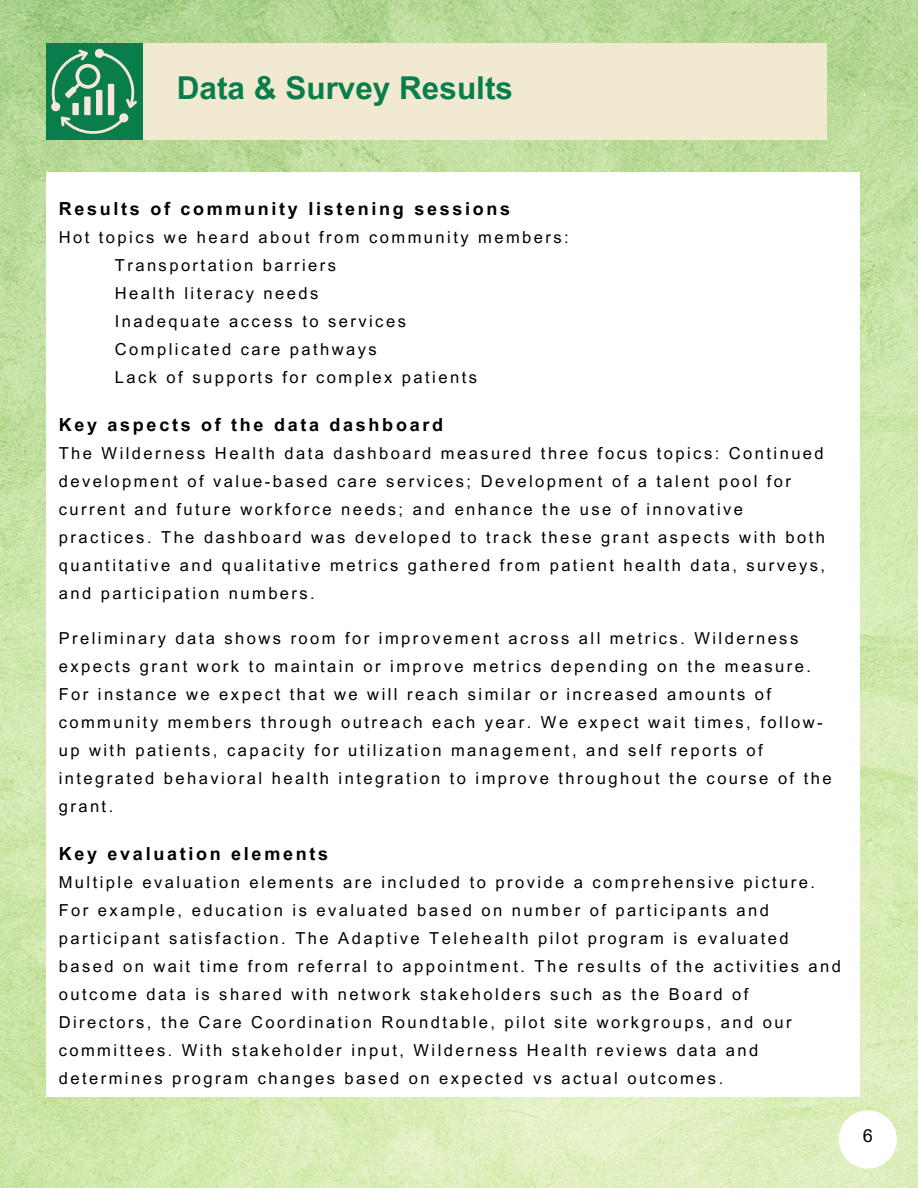
<style>
.page{position:relative;width:918px;height:1188px;background:#fff}
.page>*{position:absolute;margin:0;border:0;box-sizing:border-box;transform-origin:0 0}
.t1{font:700 31.5px "Arial MT Pro";color:#097d4c}
.t2{font:700 18px "Arial MT Pro";letter-spacing:.15em;color:#000}
.t3{font:18px "Arial MT Pro";color:#000}
.t4{font:16.5px/28px "Arial MT Pro";letter-spacing:.15em;color:#000}
</style>
<div class="page">
<img style="left:0;top:0;width:918px;height:1188px">
<div style="left:46px;top:172px;width:813px;height:924px;background:#fff"></div>
<div style="left:46px;top:44px;width:781px;height:96px;background:#f1ead1"></div>
<div style="left:46px;top:44px;width:96px;height:96px;background:#097d4c"></div>
<svg style="left:51px;top:49px;width:86px;height:85px"></svg>
<div style="left:839px;top:1110px;width:58px;height:59px;background:#fff;border-radius:50%"></div>
<p class="t1" style="left:177px;top:76px;width:338px">Data &amp; Survey Results</p>
<p class="t2" style="left:59px;top:202px;width:453px">Results of community listening sessions</p>
<h1 class="t4" style="left:59px;top:225px;width:512px">Hot topics we heard about from community members:</h1>
<p class="t4" style="left:115px;top:253px;width:223px">Transportation barriers</p>
<p class="t4" style="left:115px;top:281px;width:205px">Health literacy needs</p>
<p class="t4" style="left:115px;top:309px;width:293px">Inadequate access to services</p>
<p class="t4" style="left:115px;top:337px;width:263px">Complicated care pathways</p>
<p class="t4" style="left:115px;top:365px;width:364px">Lack of supports for complex patients</p>
<p class="t2" style="left:59px;top:418px;width:386px">Key aspects of the data dashboard</p>
<p class="t4" style="left:59px;top:441px;width:768px">The Wilderness Health data dashboard measured three focus topics: Continued development of value-based care services; Development of a talent pool for current and future workforce needs; and enhance the use of innovative practices. The dashboard was developed to track these grant aspects with both quantitative and qualitative metrics gathered from patient health data, surveys, and participation numbers.</p>
<p class="t4" style="left:59px;top:626px;width:774px">Preliminary data shows room for improvement across all metrics. Wilderness expects grant work to maintain or improve metrics depending on the measure.<br>For instance we expect that we will reach similar or increased amounts of community members through outreach each year. We expect wait times, follow&shy;up with patients, capacity for utilization management, and self reports of integrated behavioral health integration to improve throughout the course of the grant.</p>
<p class="t2" style="left:59px;top:847px;width:271px">Key evaluation elements</p>
<p class="t4" style="left:59px;top:871px;width:784px">Multiple evaluation elements are included to provide a comprehensive picture.<br>For example, education is evaluated based on number of participants and participant satisfaction. The Adaptive Telehealth pilot program is evaluated based on wait time from referral to appointment. The results of the activities and outcome data is shared with network stakeholders such as the Board of Directors, the Care Coordination Roundtable, pilot site workgroups, and our committees. With stakeholder input, Wilderness Health reviews data and determines program changes based on expected vs actual outcomes.</p>
<p class="t3" style="left:863px;top:1129px;width:12px">6</p>
</div>
